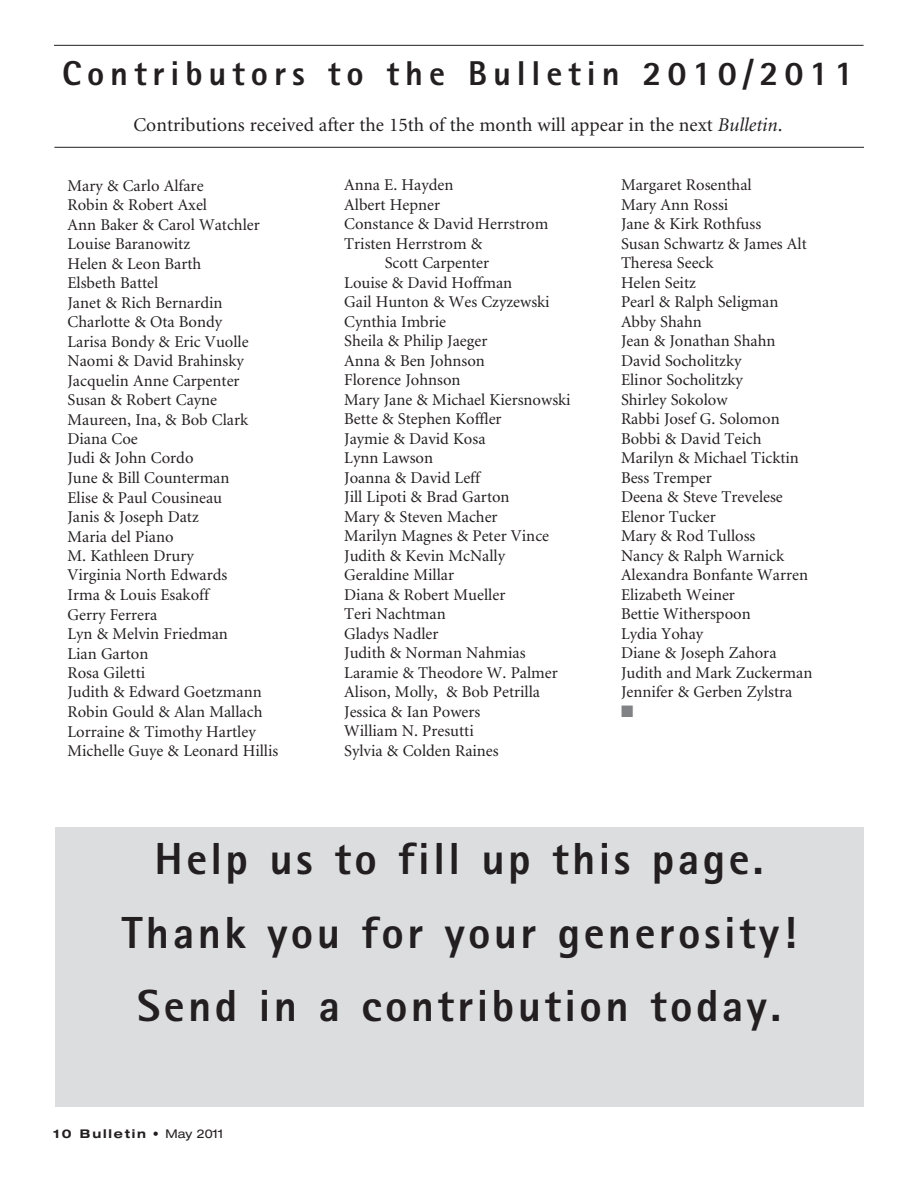
<style>
.page{position:relative;width:918px;height:1188px;background:#fff}
.page>*{position:absolute;margin:0;border:0;box-sizing:border-box;transform-origin:0 0}
.t1{font:800 45px/73.5px "Agfa Rotis Sans Serif";letter-spacing:.075em;color:#231f20;text-align:center}
.t2{font:800 34.5px "Agfa Rotis Sans Serif";letter-spacing:.17em;color:#231f20}
.t3{font:19.5px "Minion";color:#231f20}
.t4{font:16.5px/19.5px "Minion";color:#231f20}
.t5{font:16.5px "Zapf Dingbats";color:#808285}
.t6{font:700 expanded 12px "Helvetica Neue";letter-spacing:.15em;color:#231f20}
.s1{font-style:italic}
.s2{font-weight:400}
</style>
<div class="page">
<hr style="left:54px;top:45px;width:810px;height:1px;background:#231f20">
<div style="left:55px;top:827px;width:809px;height:280px;background:#dcdddf"></div>
<hr style="left:54px;top:147px;width:810px;height:1px;background:#231f20">
<h2 class="t2" style="left:62px;top:51px;width:793px">Contributors to the Bulletin 2010/2011</h2>
<p class="t3" style="left:133px;top:116px;width:650px">Contributions received after the 15th of the month will appear in the next <span class="s1">Bulletin</span>.</p>
<p class="t4" style="left:68px;top:176px;width:212px">Mary &amp; Carlo Alfare<br>Robin &amp; Robert Axel<br>Ann Baker &amp; Carol Watchler<br>Louise Baranowitz<br>Helen &amp; Leon Barth<br>Elsbeth Battel<br>Janet &amp; Rich Bernardin<br>Charlotte &amp; Ota Bondy<br>Larisa Bondy &amp; Eric Vuolle<br>Naomi &amp; David Brahinsky<br>Jacquelin Anne Carpenter<br>Susan &amp; Robert Cayne<br>Maureen, Ina, &amp; Bob Clark<br>Diana Coe<br>Judi &amp; John Cordo<br>June &amp; Bill Counterman<br>Elise &amp; Paul Cousineau<br>Janis &amp; Joseph Datz<br>Maria del Piano<br>M. Kathleen Drury<br>Virginia North Edwards<br>Irma &amp; Louis Esakoff<br>Gerry Ferrera<br>Lyn &amp; Melvin Friedman<br>Lian Garton<br>Rosa Giletti<br>Judith &amp; Edward Goetzmann<br>Robin Gould &amp; Alan Mallach<br>Lorraine &amp; Timothy Hartley<br>Michelle Guye &amp; Leonard Hillis</p>
<p class="t4" style="left:344px;top:176px;width:111px">Anna E. Hayden</p>
<p class="t4" style="left:344px;top:196px;width:97px">Albert Hepner</p>
<p class="t4" style="left:344px;top:215px;width:206px">Constance &amp; David Herrstrom</p>
<p class="t4" style="left:344px;top:235px;width:140px">Tristen Herrstrom &amp;</p>
<p class="t4" style="left:385px;top:254px;width:106px">Scott Carpenter</p>
<p class="t4" style="left:344px;top:274px;width:170px">Louise &amp; David Hoffman</p>
<p class="t4" style="left:344px;top:293px;width:207px">Gail Hunton &amp; Wes Czyzewski</p>
<p class="t4" style="left:344px;top:313px;width:103px">Cynthia Imbrie</p>
<p class="t4" style="left:344px;top:332px;width:145px">Sheila &amp; Philip Jaeger</p>
<p class="t4" style="left:344px;top:352px;width:142px">Anna &amp; Ben Johnson</p>
<p class="t4" style="left:344px;top:371px;width:118px">Florence Johnson</p>
<p class="t4" style="left:344px;top:391px;width:228px">Mary Jane &amp; Michael Kiersnowski</p>
<p class="t4" style="left:344px;top:410px;width:159px">Bette &amp; Stephen Koffler</p>
<p class="t4" style="left:344px;top:430px;width:143px">Jaymie &amp; David Kosa</p>
<p class="t4" style="left:344px;top:449px;width:90px">Lynn Lawson</p>
<p class="t4" style="left:344px;top:469px;width:137px">Joanna &amp; David Leff</p>
<p class="t4" style="left:344px;top:488px;width:167px">Jill Lipoti &amp; Brad Garton</p>
<p class="t4" style="left:344px;top:508px;width:155px">Mary &amp; Steven Macher</p>
<p class="t4" style="left:344px;top:527px;width:206px">Marilyn Magnes &amp; Peter Vince</p>
<p class="t4" style="left:344px;top:547px;width:162px">Judith &amp; Kevin McNally</p>
<p class="t4" style="left:344px;top:566px;width:111px">Geraldine Millar</p>
<p class="t4" style="left:344px;top:586px;width:163px">Diana &amp; Robert Mueller</p>
<p class="t4" style="left:344px;top:605px;width:103px">Teri Nachtman</p>
<p class="t4" style="left:344px;top:625px;width:96px">Gladys Nadler</p>
<p class="t4" style="left:344px;top:644px;width:183px">Judith &amp; Norman Nahmias</p>
<p class="t4" style="left:344px;top:664px;width:215px">Laramie &amp; Theodore W. Palmer</p>
<p class="t4" style="left:344px;top:683px;width:197px">Alison, Molly, &amp; Bob Petrilla</p>
<p class="t4" style="left:344px;top:703px;width:138px">Jessica &amp; Ian Powers</p>
<p class="t4" style="left:344px;top:722px;width:131px">William N. Presutti</p>
<p class="t4" style="left:344px;top:742px;width:156px">Sylvia &amp; Colden Raines</p>
<p class="t4" style="left:621px;top:176px;width:193px">Margaret Rosenthal<br>Mary Ann Rossi<br>Jane &amp; Kirk Rothfuss<br>Susan Schwartz &amp; James Alt<br>Theresa Seeck<br>Helen Seitz<br>Pearl &amp; Ralph Seligman<br>Abby Shahn<br>Jean &amp; Jonathan Shahn<br>David Socholitzky<br>Elinor Socholitzky<br>Shirley Sokolow<br>Rabbi Josef G. Solomon<br>Bobbi &amp; David Teich<br>Marilyn &amp; Michael Ticktin<br>Bess Tremper<br>Deena &amp; Steve Trevelese<br>Elenor Tucker<br>Mary &amp; Rod Tulloss<br>Nancy &amp; Ralph Warnick<br>Alexandra Bonfante Warren<br>Elizabeth Weiner<br>Bettie Witherspoon<br>Lydia Yohay<br>Diane &amp; Joseph Zahora<br>Judith and Mark Zuckerman<br>Jennifer &amp; Gerben Zylstra</p>
<p class="t5" style="left:621px;top:703px;width:14px">■</p>
<h1 class="t1" style="left:122px;top:822px;width:676px">Help us to fill up this page.<br>Thank you for your generosity!<br>Send in a contribution today.</h1>
<p class="t6" style="left:53px;top:1127px;width:172px">10 Bulletin • <span class="s2">May 2011</span></p>
</div>
